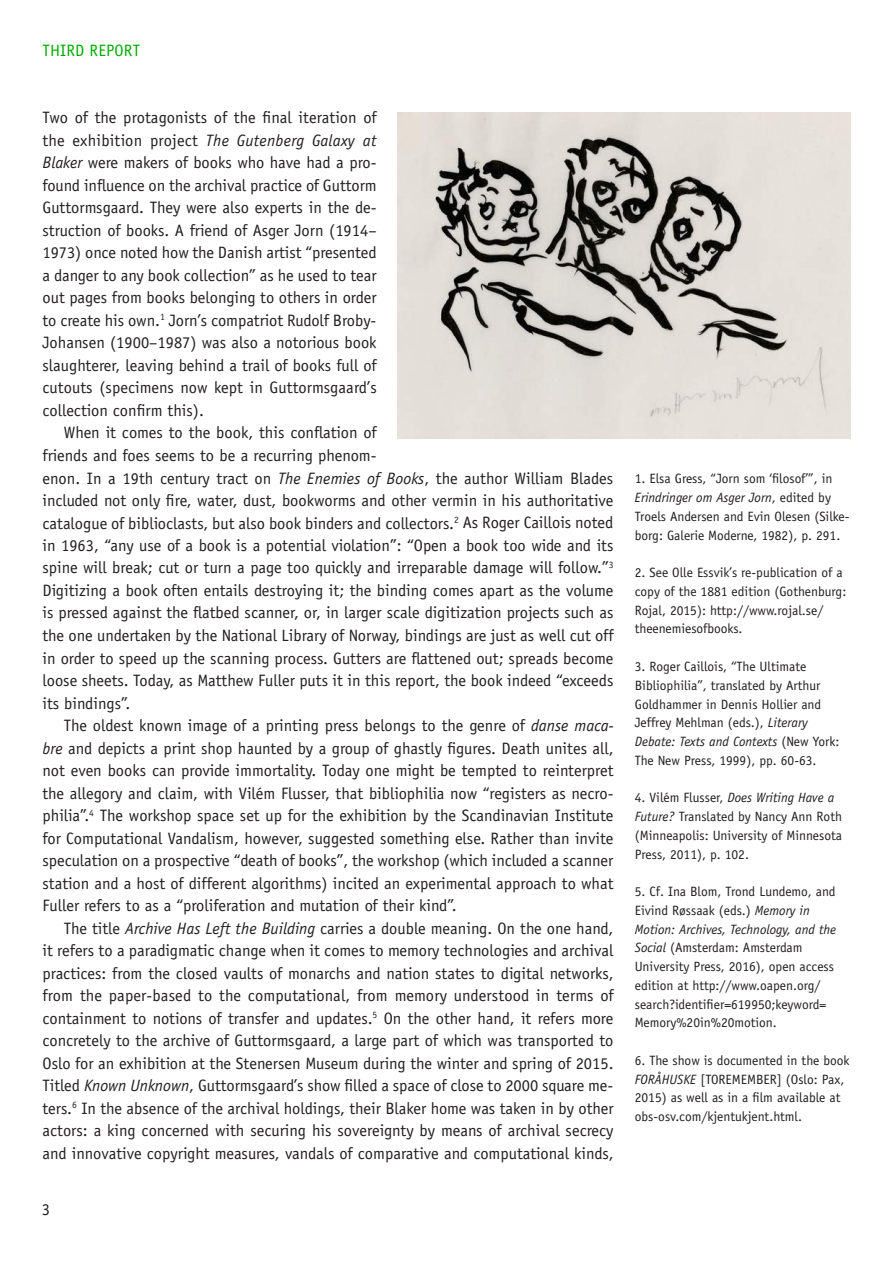
<style>
.page{position:relative;width:893px;height:1263px;background:#fff}
.page>*{position:absolute;margin:0;border:0;box-sizing:border-box;transform-origin:0 0}
.t1{font:16.5px/22.5px "Officina Sans Std";color:#231f20;text-align:justify}
.t2{font:16.5px "Officina Sans Std";letter-spacing:.01em;color:#00ab00}
.t3{font:13.5px/18.8px "Officina Sans Std";color:#231f20}
.s1{font-style:italic}
</style>
<div class="page">
<img style="left:398px;top:112px;width:452px;height:326px">
<p class="t2" style="left:43px;top:41px;width:99px">THIRD REPORT</p>
<p class="t1" style="left:43px;top:107px;width:336px">Two of the protagonists of the final iteration of the exhibition project <span class="s1">The Gutenberg Galaxy at Blaker</span> were makers of books who have had a pro&shy;found influence on the archival practice of Guttorm Guttormsgaard. They were also experts in the de&shy;struction of books. A friend of Asger Jorn (1914– 1973) once noted how the Danish artist “presented a danger to any book collection” as he used to tear out pages from books belonging to others in order to create his own.<sup>1</sup> Jorn’s compatriot Rudolf Broby-Johansen (1900–1987) was also a notorious book slaughterer, leaving behind a trail of books full of cutouts (specimens now kept in Guttormsgaard’s collection confirm this).</p>
<p class="t1" style="left:43px;top:422px;width:573px;text-align:left;text-indent:21px">When it comes to the book, this conflation of<br>friends and foes seems to be a recurring phenom-<br>enon. In a 19th century tract on <span class="s1">The Enemies of Books</span>, the author William Blades included not only fire, water, dust, bookworms and other vermin in his authoritative catalogue of biblioclasts, but also book binders and collectors.<sup>2</sup> As Roger Caillois noted in 1963, “any use of a book is a potential violation”: “Open a book too wide and its spine will break; cut or turn a page too quickly and irreparable damage will follow.”<sup>3<br></sup>Digitizing a book often entails destroying it; the binding comes apart as the volume is pressed against the flatbed scanner, or, in larger scale digitization projects such as the one undertaken by the National Library of Norway, bindings are just as well cut off in order to speed up the scanning process. Gutters are flattened out; spreads become loose sheets. Today, as Matthew Fuller puts it in this report, the book indeed “exceeds its bindings”.</p>
<p class="t1" style="left:43px;top:714px;width:573px;text-indent:21px">The oldest known image of a printing press belongs to the genre of <span class="s1">danse maca&shy;bre</span> and depicts a print shop haunted by a group of ghastly figures. Death unites all, not even books can provide immortality. Today one might be tempted to reinterpret the allegory and claim, with Vilém Flusser, that bibliophilia now “registers as necro&shy;philia”.<sup>4</sup> The workshop space set up for the exhibition by the Scandinavian Institute for Computational Vandalism, however, suggested something else. Rather than invite speculation on a prospective “death of books”, the workshop (which included a scanner station and a host of different algorithms) incited an experimental approach to what Fuller refers to as a “proliferation and mutation of their kind”.</p>
<p class="t1" style="left:43px;top:917px;width:573px;text-indent:21px">The title <span class="s1">Archive Has Left the Building</span> carries a double meaning. On the one hand, it refers to a paradigmatic change when it comes to memory technologies and archival practices: from the closed vaults of monarchs and nation states to digital networks, from the paper-based to the computational, from memory understood in terms of containment to notions of transfer and updates.<sup>5</sup> On the other hand, it refers more concretely to the archive of Guttormsgaard, a large part of which was transported to Oslo for an exhibition at the Stenersen Museum during the winter and spring of 2015.<br>Titled <span class="s1">Known Unknown</span>, Guttormsgaard’s show filled a space of close to 2000 square me&shy;ters.<sup>6</sup> In the absence of the archival holdings, their Blaker home was taken in by other actors: a king concerned with securing his sovereignty by means of archival secrecy and innovative copyright measures, vandals of comparative and computational kinds,</p>
<p class="t1" style="left:42px;top:1198px;width:10px">3</p>
<p class="t3" style="left:635px;top:469px;width:216px">1. Elsa Gress, “Jorn som ‘filosof’”, in <span class="s1">Erindringer om Asger Jorn</span>, edited by Troels Andersen and Evin Olesen (Silke&shy;borg: Galerie Moderne, 1982), p. 291.</p>
<p class="t3" style="left:635px;top:563px;width:213px">2. See Olle Essvik’s re-publication of a copy of the 1881 edition (Gothenburg:<br>Rojal, 2015): http://www.rojal.se/ theenemiesofbooks.</p>
<p class="t3" style="left:635px;top:657px;width:206px">3. Roger Caillois, “The Ultimate Bibliophilia”, translated by Arthur Goldhammer in Dennis Hollier and Jeffrey Mehlman (eds.), <span class="s1">Literary Debate: Texts and Contexts</span> (New York:<br>The New Press, 1999), pp. 60-63.</p>
<p class="t3" style="left:635px;top:788px;width:209px">4. Vilém Flusser, <span class="s1">Does Writing Have a Future?</span> Translated by Nancy Ann Roth (Minneapolis: University of Minnesota Press, 2011), p. 102.</p>
<p class="t3" style="left:635px;top:882px;width:203px">5. Cf. Ina Blom, Trond Lundemo, and Eivind Røssaak (eds.) <span class="s1">Memory in Motion: Archives, Technology, and the Social</span> (Amsterdam: Amsterdam University Press, 2016), open access edition at http://www.oapen.org/ search?identifier=619950;keyword= Memory%20in%20motion.</p>
<p class="t3" style="left:635px;top:1051px;width:216px">6. The show is documented in the book <span class="s1">FORÅHUSKE</span> [TOREMEMBER] (Oslo: Pax, 2015) as well as in a film available at obs-osv.com/kjentukjent.html.</p>
</div>
